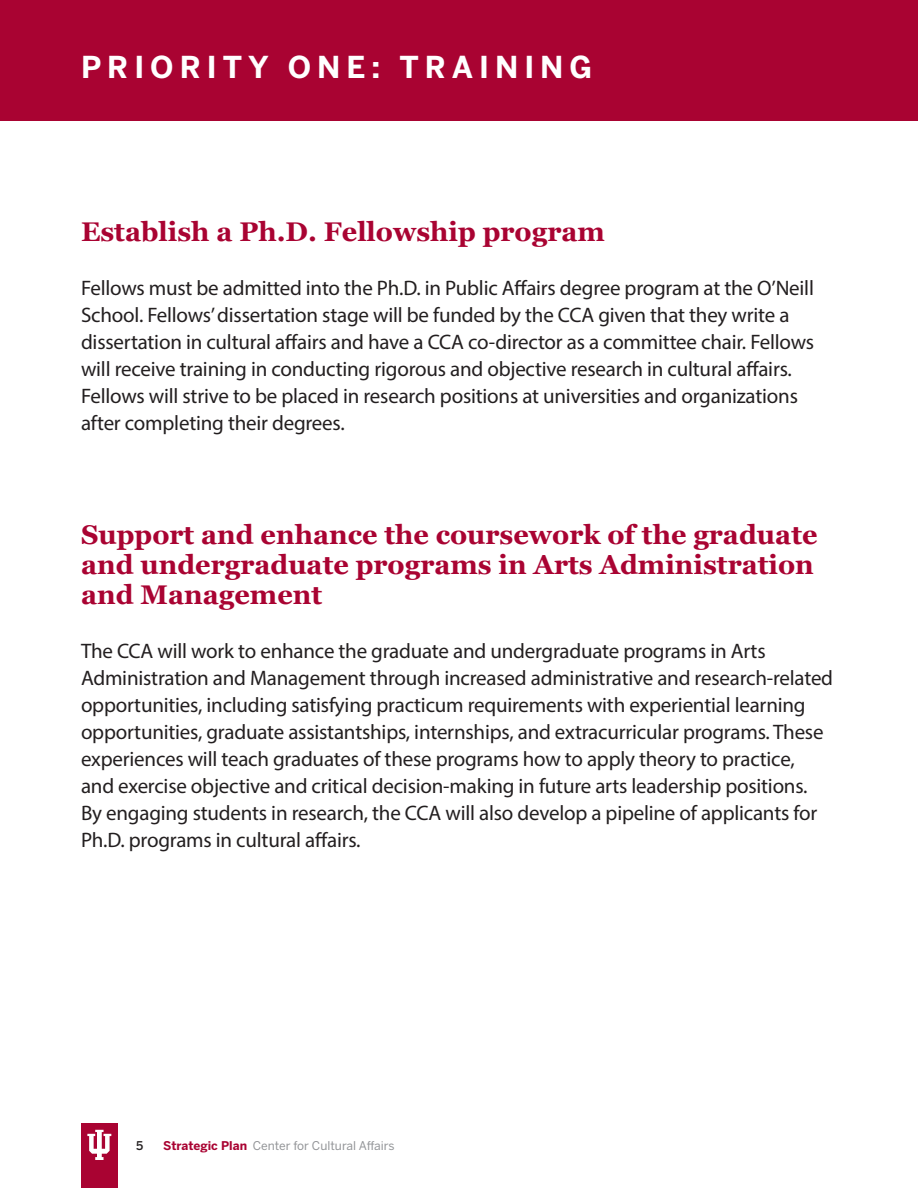
<style>
.page{position:relative;width:918px;height:1188px;background:#fff}
.page>*{position:absolute;margin:0;border:0;box-sizing:border-box;transform-origin:0 0}
.Headline_style__whit{font:700 30px "Benton Sans";letter-spacing:.2em;color:#fff}
.Headline_style__red{font:700 27px/30px "Georgia";color:#a90332}
.Main_body_text{font:21px/27px "Myriad Pro";letter-spacing:-.01em;color:#231f20}
.t1{font:12px "Benton Sans";color:#939598}
.t2{font:500 12px "Benton Sans";color:#231f20}
.s1{font-weight:700;color:#a90332}
</style>
<div class="page">
<div style="left:0;top:0;width:918px;height:122px;background:#a90332"></div>
<div style="left:81px;top:1124px;width:37px;height:64px;background:#a90332"></div>
<svg style="left:87px;top:1130px;width:24px;height:30px"></svg>
<p class="Headline_style__whit" style="left:81px;top:48px;width:513px">PRIORITY ONE: TRAINING</p>
<p class="Headline_style__red" style="left:81px;top:216px;width:525px">Establish a Ph.D. Fellowship program</p>
<p class="Main_body_text" style="left:81px;top:274px;width:735px">Fellows must be admitted into the Ph.D. in Public Affairs degree program at the O’Neill School. Fellows’ dissertation stage will be funded by the CCA given that they write a dissertation in cultural affairs and have a CCA co-director as a committee chair. Fellows will receive training in conducting rigorous and objective research in cultural affairs.<br>Fellows will strive to be placed in research positions at universities and organizations after completing their degrees.</p>
<p class="Headline_style__red" style="left:81px;top:519px;width:738px">Support and enhance the coursework of the graduate and undergraduate programs in Arts Administration and Management</p>
<p class="Main_body_text" style="left:81px;top:637px;width:754px">The CCA will work to enhance the graduate and undergraduate programs in Arts Administration and Management through increased administrative and research-related opportunities, including satisfying practicum requirements with experiential learning opportunities, graduate assistantships, internships, and extracurricular programs. These experiences will teach graduates of these programs how to apply theory to practice, and exercise objective and critical decision-making in future arts leadership positions.<br>By engaging students in research, the CCA will also develop a pipeline of applicants for Ph.D. programs in cultural affairs.</p>
<p class="t2" style="left:136px;top:1138px;width:9px">5</p>
<p class="t1" style="left:163px;top:1138px;width:233px"><span class="s1">Strategic Plan</span> Center for Cultural Affairs</p>
</div>
